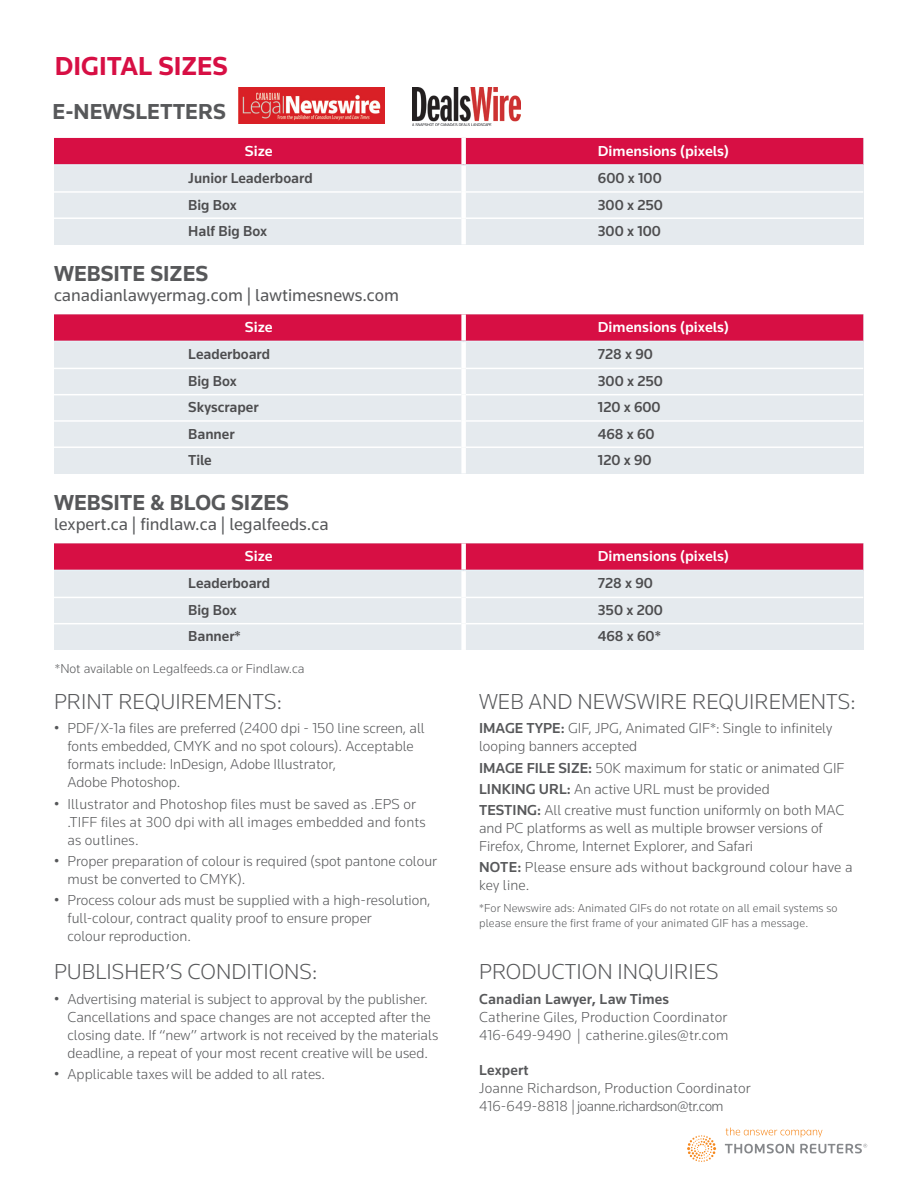
<style>
.page{position:relative;width:918px;height:1188px;background:#fff}
.page>*{position:absolute;margin:0;border:0;box-sizing:border-box;transform-origin:0 0}
.Table_Body{font:700 27px "Knowledge";color:#d70f44}
.Main_body{font:300 22.5px "Knowledge";color:#57585a}
.Table_Body-2{font:700 22.5px "Knowledge";color:#57585a}
.Table_Body-3{font:18px "Knowledge";color:#57585a}
.Main_body-2{font:300 15px/18px "Knowledge";color:#57585a}
.Table_Body-4{font:500 15px "Knowledge";color:#4d4d4f}
.NEW_Coloumn_Heading{font:500 15px "Knowledge";color:#fff;scale:1.05 1}
.Main_body-3{font:300 13.5px "Knowledge";color:#57585a}
.Main_body-4{font:300 12px/15px "Knowledge";letter-spacing:.01em;color:#57585a}
.s1{font-weight:500}
</style>
<div class="page">
<div style="left:54px;top:138px;width:809px;height:26px;background:#d70f44"></div>
<div style="left:54px;top:166px;width:809px;height:78px;background:#e5eaee"></div>
<div style="left:461px;top:138px;width:5px;height:26px;background:#fff"></div>
<hr style="left:464px;top:164px;width:399px;height:2px;background:#e5f1f6">
<hr style="left:466px;top:191px;width:397px;height:2px;background:#fff">
<hr style="left:466px;top:217px;width:397px;height:2px;background:#fff">
<hr style="left:54px;top:164px;width:410px;height:2px;background:#e5f1f6">
<div style="left:461px;top:166px;width:5px;height:26px;background:#fff"></div>
<div style="left:461px;top:192px;width:5px;height:26px;background:#fff"></div>
<div style="left:461px;top:218px;width:5px;height:26px;background:#fff"></div>
<hr style="left:54px;top:217px;width:407px;height:2px;background:#fff">
<hr style="left:54px;top:191px;width:407px;height:2px;background:#fff">
<svg style="left:687px;top:1128px;width:180px;height:34px"></svg>
<svg style="left:54px;top:314px;width:809px;height:27px;background:#d71548"></svg>
<div style="left:54px;top:342px;width:809px;height:132px;background:#e5eaee"></div>
<div style="left:461px;top:314px;width:5px;height:27px;background:#fff"></div>
<hr style="left:464px;top:341px;width:399px;height:1px;background:#e5f1f6">
<hr style="left:466px;top:368px;width:397px;height:1px;background:#fff">
<hr style="left:466px;top:394px;width:397px;height:1px;background:#fff">
<hr style="left:466px;top:420px;width:397px;height:2px;background:#fff">
<hr style="left:54px;top:341px;width:410px;height:1px;background:#e5f1f6">
<div style="left:461px;top:342px;width:5px;height:26px;background:#fff"></div>
<div style="left:461px;top:368px;width:5px;height:27px;background:#fff"></div>
<div style="left:461px;top:395px;width:5px;height:26px;background:#fff"></div>
<div style="left:461px;top:421px;width:5px;height:26px;background:#fff"></div>
<div style="left:461px;top:447px;width:5px;height:27px;background:#fff"></div>
<hr style="left:54px;top:394px;width:407px;height:1px;background:#fff">
<hr style="left:54px;top:420px;width:407px;height:2px;background:#fff">
<hr style="left:54px;top:368px;width:407px;height:1px;background:#fff">
<hr style="left:54px;top:446px;width:407px;height:2px;background:#fff">
<hr style="left:466px;top:446px;width:397px;height:2px;background:#fff">
<svg style="left:54px;top:543px;width:809px;height:27px;background:#d71548"></svg>
<div style="left:54px;top:571px;width:809px;height:79px;background:#e5eaee"></div>
<div style="left:461px;top:543px;width:5px;height:27px;background:#fff"></div>
<hr style="left:464px;top:570px;width:399px;height:1px;background:#e5f1f6">
<hr style="left:466px;top:597px;width:397px;height:1px;background:#fff">
<hr style="left:466px;top:623px;width:397px;height:1px;background:#fff">
<hr style="left:54px;top:570px;width:410px;height:1px;background:#e5f1f6">
<div style="left:461px;top:571px;width:5px;height:26px;background:#fff"></div>
<div style="left:461px;top:597px;width:5px;height:27px;background:#fff"></div>
<div style="left:461px;top:624px;width:5px;height:26px;background:#fff"></div>
<hr style="left:54px;top:623px;width:407px;height:1px;background:#fff">
<hr style="left:54px;top:597px;width:407px;height:1px;background:#fff">
<img style="left:238px;top:87px;width:147px;height:37px">
<img style="left:412px;top:87px;width:109px;height:39px">
<p class="Table_Body" style="left:55px;top:49px;width:175px">DIGITAL SIZES</p>
<p class="Table_Body-2" style="left:53px;top:98px;width:175px">E-NEWSLETTERS</p>
<p class="NEW_Coloumn_Heading" style="left:245px;top:141px;width:28px">Size</p>
<p class="NEW_Coloumn_Heading" style="left:598px;top:141px;width:126px">Dimensions (pixels)</p>
<p class="Table_Body-4" style="left:188px;top:168px;width:126px">Junior Leaderboard</p>
<p class="Table_Body-4" style="left:598px;top:168px;width:65px">600 x 100</p>
<p class="Table_Body-4" style="left:188px;top:195px;width:50px">Big Box</p>
<p class="Table_Body-4" style="left:598px;top:195px;width:67px">300 x 250</p>
<p class="Table_Body-4" style="left:188px;top:222px;width:80px">Half Big Box</p>
<p class="Table_Body-4" style="left:598px;top:222px;width:65px">300 x 100</p>
<p class="Table_Body-2" style="left:54px;top:259px;width:156px">WEBSITE SIZES</p>
<p class="Table_Body-3" style="left:54px;top:284px;width:347px">canadianlawyermag.com | lawtimesnews.com</p>
<p class="NEW_Coloumn_Heading" style="left:245px;top:318px;width:28px">Size</p>
<p class="NEW_Coloumn_Heading" style="left:598px;top:318px;width:126px">Dimensions (pixels)</p>
<p class="Table_Body-4" style="left:188px;top:345px;width:83px">Leaderboard</p>
<p class="Table_Body-4" style="left:598px;top:345px;width:56px">728 x 90</p>
<p class="Table_Body-4" style="left:188px;top:372px;width:50px">Big Box</p>
<p class="Table_Body-4" style="left:598px;top:372px;width:67px">300 x 250</p>
<p class="Table_Body-4" style="left:188px;top:398px;width:72px">Skyscraper</p>
<p class="Table_Body-4" style="left:598px;top:398px;width:64px">120 x 600</p>
<p class="Table_Body-4" style="left:188px;top:424px;width:48px">Banner</p>
<p class="Table_Body-4" style="left:598px;top:424px;width:58px">468 x 60</p>
<p class="Table_Body-4" style="left:188px;top:451px;width:25px">Tile</p>
<p class="Table_Body-4" style="left:598px;top:451px;width:55px">120 x 90</p>
<p class="Table_Body-2" style="left:54px;top:488px;width:237px">WEBSITE &amp; BLOG SIZES</p>
<p class="Table_Body-3" style="left:54px;top:513px;width:276px">lexpert.ca | findlaw.ca | legalfeeds.ca</p>
<p class="NEW_Coloumn_Heading" style="left:245px;top:547px;width:28px">Size</p>
<p class="NEW_Coloumn_Heading" style="left:598px;top:547px;width:126px">Dimensions (pixels)</p>
<p class="Table_Body-4" style="left:188px;top:574px;width:83px">Leaderboard</p>
<p class="Table_Body-4" style="left:598px;top:574px;width:56px">728 x 90</p>
<p class="Table_Body-4" style="left:188px;top:601px;width:50px">Big Box</p>
<p class="Table_Body-4" style="left:598px;top:601px;width:67px">350 x 200</p>
<p class="Table_Body-4" style="left:188px;top:627px;width:54px">Banner*</p>
<p class="Table_Body-4" style="left:598px;top:627px;width:65px">468 x 60*</p>
<p class="Main_body-3" style="left:55px;top:660px;width:251px">*Not available on Legalfeeds.ca or Findlaw.ca</p>
<p class="Main_body" style="left:54px;top:687px;width:230px">PRINT REQUIREMENTS:</p>
<p class="Main_body-2" style="left:68px;top:719px;width:359px;text-indent:-14px">• PDF/X-1a files are preferred (2400 dpi - 150 line screen, all fonts embedded, CMYK and no spot colours). Acceptable formats include: InDesign, Adobe Illustrator,<br>Adobe Photoshop.</p>
<p class="Main_body-2" style="left:68px;top:794px;width:360px;text-indent:-14px">• Illustrator and Photoshop files must be saved as .EPS or .TIFF files at 300 dpi with all images embedded and fonts as outlines.</p>
<p class="Main_body-2" style="left:68px;top:852px;width:371px;text-indent:-14px">• Proper preparation of colour is required (spot pantone colour must be converted to CMYK).</p>
<p class="Main_body-2" style="left:68px;top:891px;width:365px;text-indent:-14px">• Process colour ads must be supplied with a high-resolution, full-colour, contract quality proof to ensure proper<br>colour reproduction.</p>
<p class="Main_body" style="left:479px;top:687px;width:378px">WEB AND NEWSWIRE REQUIREMENTS:</p>
<p class="Main_body-2" style="left:479px;top:719px;width:355px"><span class="s1">IMAGE TYPE:</span> GIF, JPG, Animated GIF*: Single to infinitely looping banners accepted</p>
<p class="Main_body-2" style="left:479px;top:758px;width:367px"><span class="s1">IMAGE FILE SIZE:</span> 50K maximum for static or animated GIF</p>
<p class="Main_body-2" style="left:479px;top:780px;width:292px"><span class="s1">LINKING URL:</span> An active URL must be provided</p>
<p class="Main_body-2" style="left:479px;top:801px;width:367px"><span class="s1">TESTING:</span> All creative must function uniformly on both MAC and PC platforms as well as multiple browser versions of<br>Firefox, Chrome, Internet Explorer, and Safari</p>
<p class="Main_body-2" style="left:479px;top:858px;width:375px"><span class="s1">NOTE:</span> Please ensure ads without background colour have a key line.</p>
<p class="Main_body-4" style="left:479px;top:900px;width:360px">*For Newswire ads: Animated GIFs do not rotate on all email systems so please ensure the first frame of your animated GIF has a message.</p>
<p class="Main_body" style="left:54px;top:958px;width:265px">PUBLISHER’S CONDITIONS:</p>
<p class="Main_body-2" style="left:68px;top:989px;width:372px;text-indent:-14px">• Advertising material is subject to approval by the publisher.<br>Cancellations and space changes are not accepted after the closing date. If “new” artwork is not received by the materials deadline, a repeat of your most recent creative will be used.</p>
<p class="Main_body-2" style="left:54px;top:1065px;width:273px">• Applicable taxes will be added to all rates.</p>
<p class="Main_body" style="left:479px;top:958px;width:241px">PRODUCTION INQUIRIES</p>
<p class="Main_body-2" style="left:479px;top:989px;width:251px"><span class="s1">Canadian Lawyer, Law Times<br></span>Catherine Giles, Production Coordinator<br>416-649-9490 | catherine.giles@tr.com</p>
<p class="Main_body-2" style="left:479px;top:1061px;width:273px"><span class="s1">Lexpert<br></span>Joanne Richardson, Production Coordinator<br>416-649-8818 | joanne.richardson@tr.com</p>
</div>
